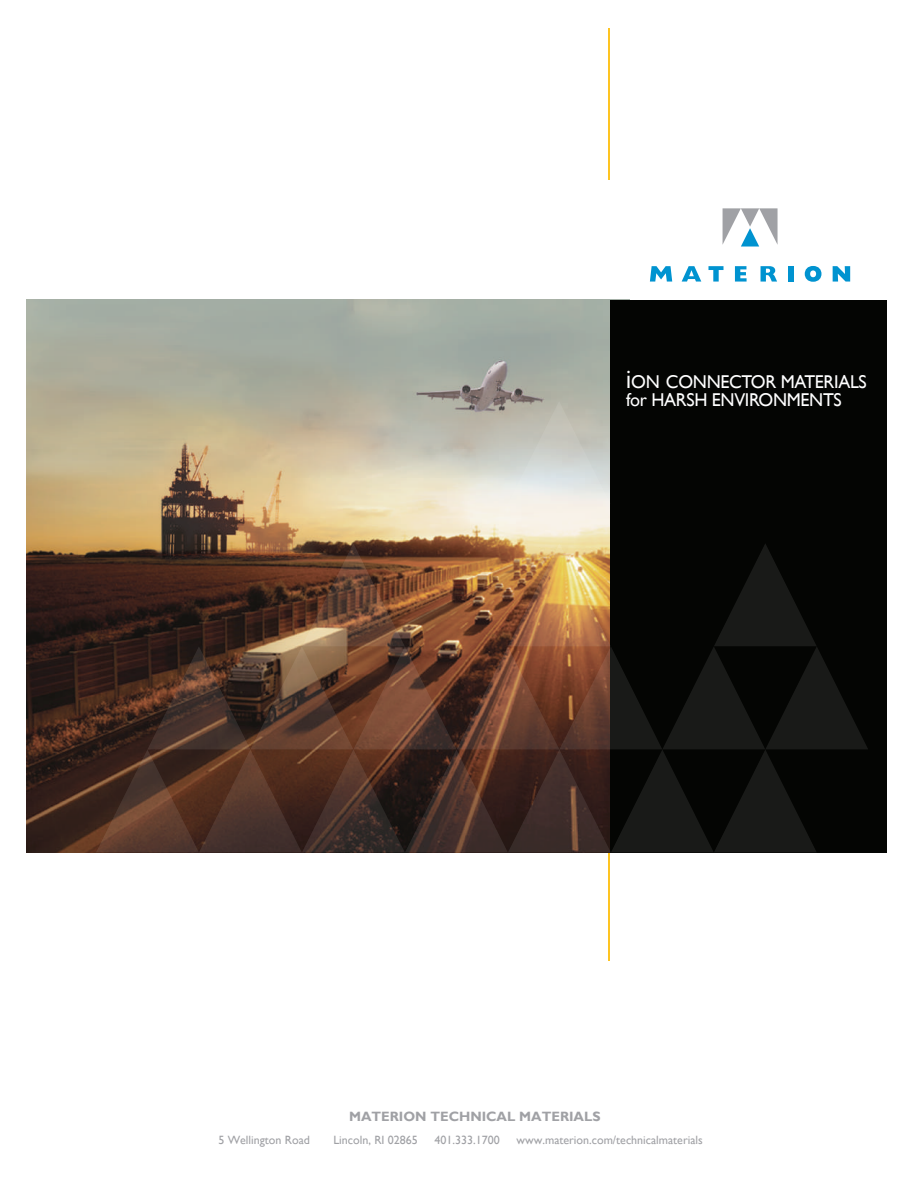
<style>
.page{position:relative;width:918px;height:1188px;background:#fff}
.page>*{position:absolute;margin:0;border:0;box-sizing:border-box;transform-origin:0 0}
.t1{font:18.6px/18px "Gill Sans";letter-spacing:-.015em;color:#fff}
.t2{font:700 13.5px "Gill Sans";color:#a0a1a5}
.t3{font:12px "Gill Sans";color:#a0a1a5}
.s1{font-size:27px}
</style>
<div class="page">
<hr style="left:608px;top:29px;width:2px;height:151px;background:#fec422">
<hr style="left:608px;top:853px;width:2px;height:108px;background:#fec422">
<svg style="left:723px;top:208px;width:55px;height:39px"></svg>
<svg style="left:650px;top:266px;width:22px;height:16px"></svg>
<svg style="left:682px;top:266px;width:19px;height:16px"></svg>
<svg style="left:708px;top:266px;width:16px;height:16px"></svg>
<svg style="left:735px;top:266px;width:12px;height:16px"></svg>
<svg style="left:761px;top:266px;width:16px;height:16px"></svg>
<div style="left:788px;top:266px;width:5px;height:16px;background:#0093d0"></div>
<svg style="left:805px;top:266px;width:16px;height:16px"></svg>
<svg style="left:833px;top:266px;width:17px;height:16px"></svg>
<img style="left:27px;top:300px;width:603px;height:553px">
<div style="left:610px;top:300px;width:277px;height:552px;background:#040503"></div>
<svg style="left:508px;top:401px;width:102px;height:103px;background:#cdcfc8"></svg>
<svg style="left:96px;top:543px;width:772px;height:309px"></svg>
<h1 class="t1" style="left:626px;top:373px;width:242px"><span class="s1">i</span>ON CONNECTOR MATERIALS for HARSH ENVIRONMENTS</h1>
<p class="t2" style="left:349px;top:1108px;width:253px">MATERION TECHNICAL MATERIALS</p>
<p class="t3" style="left:218px;top:1133px;width:93px">5 Wellington Road</p>
<p class="t3" style="left:333px;top:1133px;width:86px">Lincoln, RI 02865</p>
<p class="t3" style="left:435px;top:1133px;width:67px">401.333.1700</p>
<p class="t3" style="left:517px;top:1133px;width:188px">www.materion.com/technicalmaterials</p>
</div>
